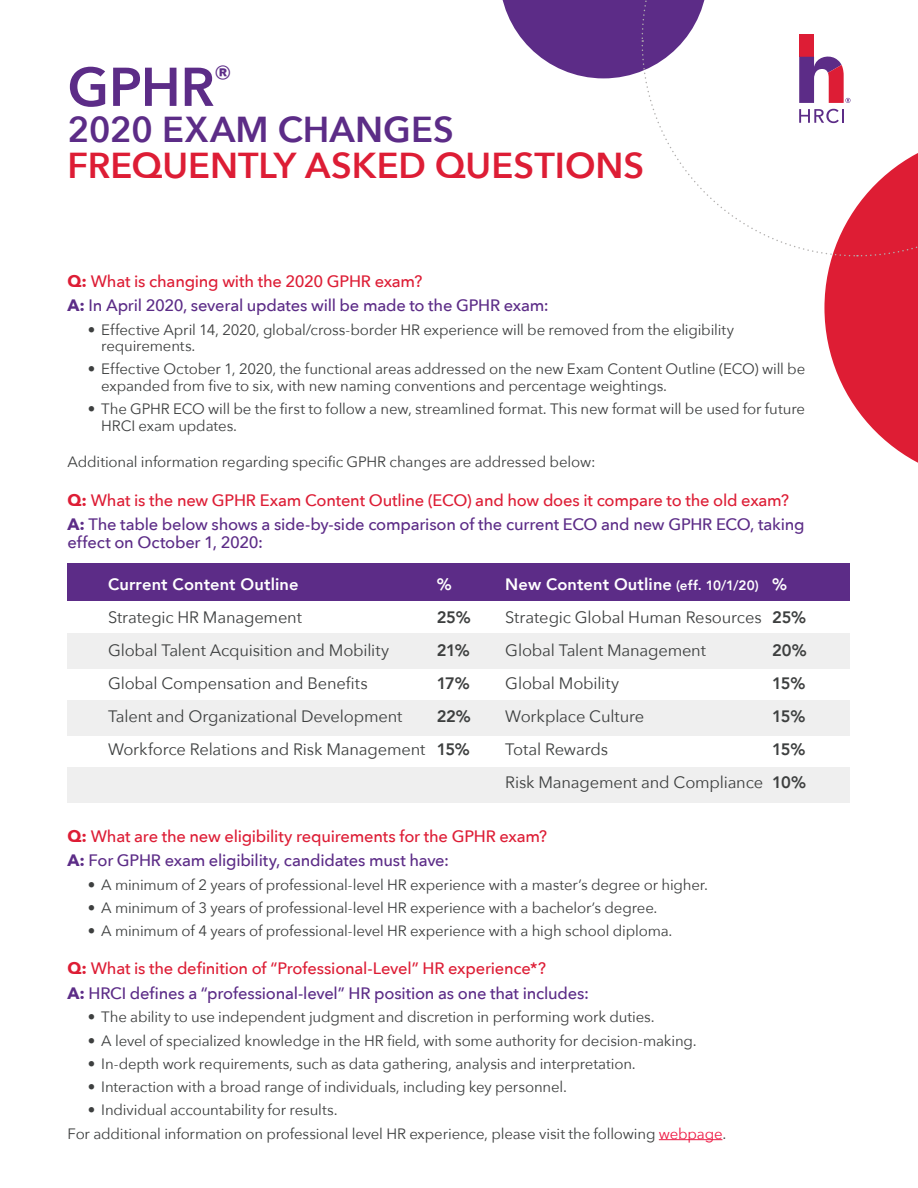
<style>
.page{position:relative;width:918px;height:1188px;background:#fff}
.page>*{position:absolute;margin:0;border:0;box-sizing:border-box;transform-origin:0 0}
.t1{font:600 54px "Avenir Next";color:#5c2c87}
.t2{font:600 36px "Avenir Next";color:#dd1d35}
.t3{font:600 36px "Avenir Next";letter-spacing:.005em;color:#5c2c87}
.t4{font:500 16.5px/24.8px "Avenir Next";letter-spacing:-.015em;color:#5c2c87}
.t5{font:16.5px/33px "Avenir Next";letter-spacing:-.01em;color:#3d3f3f}
.t6{font:500 16.5px/24.8px "Avenir Next";letter-spacing:-.015em;color:#dd1d35}
.t7{font:800 16.5px "Avenir";letter-spacing:.01em;color:#fff}
.t8{font:800 16.5px/33px "Avenir";letter-spacing:-.05em;color:#3d3f3f;text-align:justify}
.t9{font:15px/16.5px "Avenir Next";letter-spacing:-.01em;color:#3d3f3f}
.s1{font-weight:700;color:#dd1d35}
.s2{color:#dd1d35}
.s3{font-weight:700}
.s4{font-size:13.5px}
.s5{font-weight:700;color:#5c2c87}
.s6{color:#5c2c87}
.s7{color:#ed1943}
</style>
<div class="page">
<svg style="left:502px;top:0;width:416px;height:463px"></svg>
<hr style="left:659px;top:1139px;width:63px;height:1px;background:#ed1943">
<div style="left:68px;top:633px;width:782px;height:36px;background:#efefef"></div>
<div style="left:68px;top:700px;width:782px;height:36px;background:#efefef"></div>
<div style="left:68px;top:767px;width:782px;height:36px;background:#efefef"></div>
<div style="left:68px;top:564px;width:782px;height:37px;background:#5c2c87"></div>
<h1 class="t1" style="left:68px;top:41px;width:166px">GPHR<sup>®</sup></h1>
<h2 class="t3" style="left:68px;top:98px;width:388px">2020 EXAM CHANGES</h2>
<h2 class="t2" style="left:68px;top:134px;width:578px">FREQUENTLY ASKED QUESTIONS</h2>
<p class="t4" style="left:68px;top:268px;width:483px"><span class="s1">Q:</span> <span class="s2">What is changing with the 2020 GPHR exam?<br></span><span class="s3">A:</span> In April 2020, several updates will be made to the GPHR exam:</p>
<p class="t9" style="left:101px;top:320px;width:634px;text-indent:-14px">• Effective April 14, 2020, global/cross-border HR experience will be removed from the eligibility requirements.</p>
<p class="t9" style="left:101px;top:360px;width:706px;text-indent:-14px">• Effective October 1, 2020, the functional areas addressed on the new Exam Content Outline (ECO) will be expanded from five to six, with new naming conventions and percentage weightings.</p>
<p class="t9" style="left:101px;top:400px;width:705px;text-indent:-14px">• The GPHR ECO will be the first to follow a new, streamlined format. This new format will be used for future<br>HRCI exam updates.</p>
<p class="t9" style="left:68px;top:453px;width:530px">Additional information regarding specific GPHR changes are addressed below:</p>
<p class="t4" style="left:68px;top:487px;width:739px"><span class="s1">Q:</span> <span class="s2">What is the new GPHR Exam Content Outline (ECO) and how does it compare to the old exam?<br></span><span class="s3">A:</span> The table below shows a side-by-side comparison of the current ECO and new GPHR ECO, taking</p>
<p class="t4" style="left:68px;top:530px;width:197px">effect on October 1, 2020:</p>
<p class="t7" style="left:108px;top:572px;width:192px">Current Content Outline</p>
<p class="t5" style="left:108px;top:600px;width:319px">Strategic HR Management<br>Global Talent Acquisition and Mobility Global Compensation and Benefits<br>Talent and Organizational Development Workforce Relations and Risk Management</p>
<p class="t7" style="left:437px;top:572px;width:16px">%</p>
<p class="t8" style="left:437px;top:601px;width:36px">25% 21% 17% 22% 15%</p>
<p class="t7" style="left:505px;top:572px;width:255px">New Content Outline <span class="s4">(eff. 10/1/20)</span></p>
<p class="t5" style="left:505px;top:600px;width:260px">Strategic Global Human Resources<br>Global Talent Management<br>Global Mobility<br>Workplace Culture<br>Total Rewards<br>Risk Management and Compliance</p>
<p class="t7" style="left:772px;top:572px;width:16px">%</p>
<p class="t8" style="left:772px;top:601px;width:36px">25% 20% 15% 15% 15% 10%</p>
<p class="t6" style="left:68px;top:823px;width:481px"><span class="s3">Q:</span> What are the new eligibility requirements for the GPHR exam?<br><span class="s5">A:</span> <span class="s6">For GPHR exam eligibility, candidates must have:</span></p>
<p class="t9" style="left:88px;top:875px;width:622px">• A minimum of 2 years of professional-level HR experience with a master’s degree or higher.</p>
<p class="t9" style="left:88px;top:899px;width:571px">• A minimum of 3 years of professional-level HR experience with a bachelor’s degree.</p>
<p class="t9" style="left:88px;top:922px;width:586px">• A minimum of 4 years of professional-level HR experience with a high school diploma.</p>
<p class="t4" style="left:68px;top:956px;width:523px"><span class="s1">Q:</span> <span class="s2">What is the definition of “Professional-Level” HR experience*?<br></span><span class="s3">A:</span> HRCI defines a “professional-level” HR position as one that includes:</p>
<p class="t9" style="left:88px;top:1008px;width:568px">• The ability to use independent judgment and discretion in performing work duties.</p>
<p class="t9" style="left:88px;top:1031px;width:611px">• A level of specialized knowledge in the HR field, with some authority for decision-making.</p>
<p class="t9" style="left:88px;top:1055px;width:550px">• In-depth work requirements, such as data gathering, analysis and interpretation.</p>
<p class="t9" style="left:88px;top:1078px;width:481px">• Interaction with a broad range of individuals, including key personnel.</p>
<p class="t9" style="left:68px;top:1098px;width:660px;line-height:23.2px;text-indent:20px">• Individual accountability for results.<br>For additional information on professional level HR experience, please visit the following <span class="s7">webpage</span>.</p>
</div>
